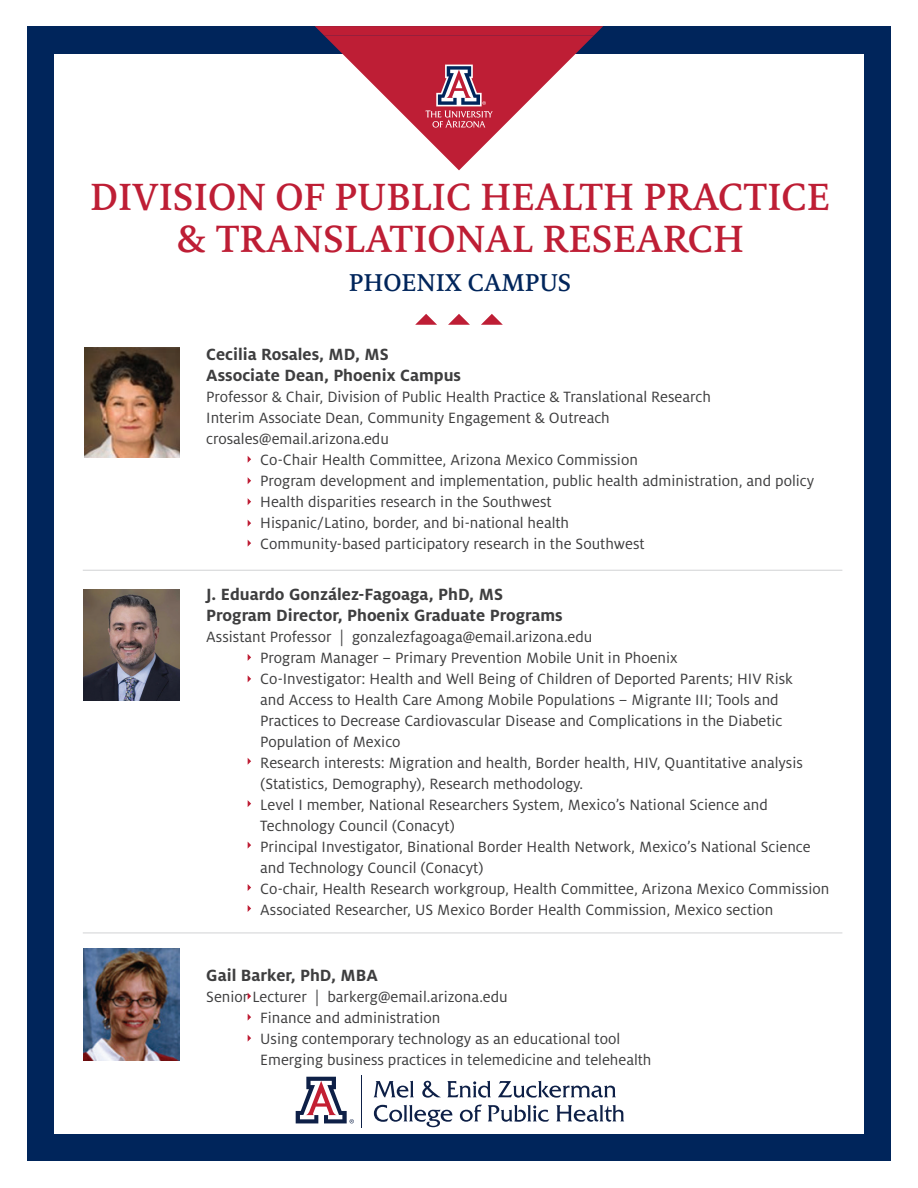
<style>
.page{position:relative;width:918px;height:1188px;background:#fff}
.page>*{position:absolute;margin:0;border:0;box-sizing:border-box;transform-origin:0 0}
.t1{font:500 42px/42px "Milo Serif OT";color:#be1e35;text-align:center}
.t2{font:500 27px "Milo Serif OT";color:#00255b}
.t3{font:700 18px/21px "Milo OT";color:#3e3e3f}
.t4{font:16.5px/21px "Milo OT";color:#3e3e3f}
</style>
<div class="page">
<div style="left:28px;top:26px;width:863px;height:1135px;background:#00255b"></div>
<div style="left:54px;top:54px;width:810px;height:1080px;background:#fff"></div>
<svg style="left:315px;top:26px;width:288px;height:144px"></svg>
<hr style="left:83px;top:570px;width:759px;height:1px;background:#d1d2d4">
<svg style="left:481px;top:314px;width:22px;height:11px"></svg>
<svg style="left:448px;top:314px;width:22px;height:11px"></svg>
<svg style="left:415px;top:314px;width:22px;height:11px"></svg>
<svg style="left:248px;top:477px;width:3px;height:7px"></svg>
<svg style="left:248px;top:456px;width:3px;height:7px"></svg>
<svg style="left:248px;top:520px;width:3px;height:7px"></svg>
<svg style="left:248px;top:498px;width:3px;height:7px"></svg>
<svg style="left:248px;top:993px;width:3px;height:6px"></svg>
<svg style="left:248px;top:1014px;width:3px;height:6px"></svg>
<svg style="left:248px;top:1035px;width:3px;height:6px"></svg>
<svg style="left:295px;top:1076px;width:59px;height:48px"></svg>
<hr style="left:361px;top:1075px;width:1px;height:52px;background:#0e2047">
<svg style="left:374px;top:1105px;width:250px;height:22px"></svg>
<svg style="left:374px;top:1081px;width:242px;height:17px"></svg>
<hr style="left:83px;top:933px;width:759px;height:1px;background:#d1d2d4">
<img style="left:84px;top:347px;width:95px;height:110px">
<img style="left:83px;top:948px;width:97px;height:112px">
<svg style="left:248px;top:540px;width:3px;height:6px"></svg>
<img style="left:83px;top:589px;width:96px;height:112px">
<svg style="left:248px;top:676px;width:3px;height:6px"></svg>
<svg style="left:248px;top:654px;width:3px;height:7px"></svg>
<svg style="left:248px;top:758px;width:3px;height:7px"></svg>
<svg style="left:248px;top:800px;width:3px;height:7px"></svg>
<svg style="left:248px;top:842px;width:3px;height:6px"></svg>
<svg style="left:248px;top:884px;width:3px;height:7px"></svg>
<svg style="left:248px;top:905px;width:3px;height:7px"></svg>
<h1 class="t1" style="left:90px;top:177px;width:741px">DIVISION OF PUBLIC HEALTH PRACTICE &amp; TRANSLATIONAL RESEARCH</h1>
<h2 class="t2" style="left:349px;top:269px;width:224px">PHOENIX CAMPUS</h2>
<p class="t3" style="left:206px;top:344px;width:256px">Cecilia Rosales, MD, MS<br>Associate Dean, Phoenix Campus</p>
<p class="t4" style="left:206px;top:386px;width:506px">Professor &amp; Chair, Division of Public Health Practice &amp; Translational Research</p>
<p class="t4" style="left:206px;top:407px;width:405px">Interim Associate Dean, Community Engagement &amp; Outreach</p>
<p class="t4" style="left:206px;top:428px;width:184px">crosales@email.arizona.edu</p>
<p class="t4" style="left:260px;top:449px;width:379px">Co-Chair Health Committee, Arizona Mexico Commission</p>
<p class="t4" style="left:260px;top:470px;width:555px">Program development and implementation, public health administration, and policy</p>
<p class="t4" style="left:260px;top:491px;width:293px">Health disparities research in the Southwest</p>
<p class="t4" style="left:260px;top:512px;width:310px">Hispanic/Latino, border, and bi-national health</p>
<p class="t4" style="left:260px;top:533px;width:386px">Community-based participatory research in the Southwest</p>
<p class="t3" style="left:206px;top:584px;width:358px">J. Eduardo González-Fagoaga, PhD, MS<br>Program Director, Phoenix Graduate Programs</p>
<p class="t4" style="left:260px;top:626px;width:571px;text-indent:-54px">Assistant Professor | gonzalezfagoaga@email.arizona.edu<br>Program Manager – Primary Prevention Mobile Unit in Phoenix<br>Co-Investigator: Health and Well Being of Children of Deported Parents; HIV Risk<br>and Access to Health Care Among Mobile Populations – Migrante III; Tools and Practices to Decrease Cardiovascular Disease and Complications in the Diabetic Population of Mexico<br>Research interests: Migration and health, Border health, HIV, Quantitative analysis (Statistics, Demography), Research methodology.<br>Level I member, National Researchers System, Mexico’s National Science and Technology Council (Conacyt)<br>Principal Investigator, Binational Border Health Network, Mexico’s National Science and Technology Council (Conacyt)<br>Co-chair, Health Research workgroup, Health Committee, Arizona Mexico Commission Associated Researcher, US Mexico Border Health Commission, Mexico section</p>
<p class="t3" style="left:206px;top:965px;width:173px">Gail Barker, PhD, MBA</p>
<p class="t4" style="left:260px;top:986px;width:393px;text-indent:-54px">Senior Lecturer | barkerg@email.arizona.edu<br>Finance and administration<br>Using contemporary technology as an educational tool Emerging business practices in telemedicine and telehealth</p>
</div>
